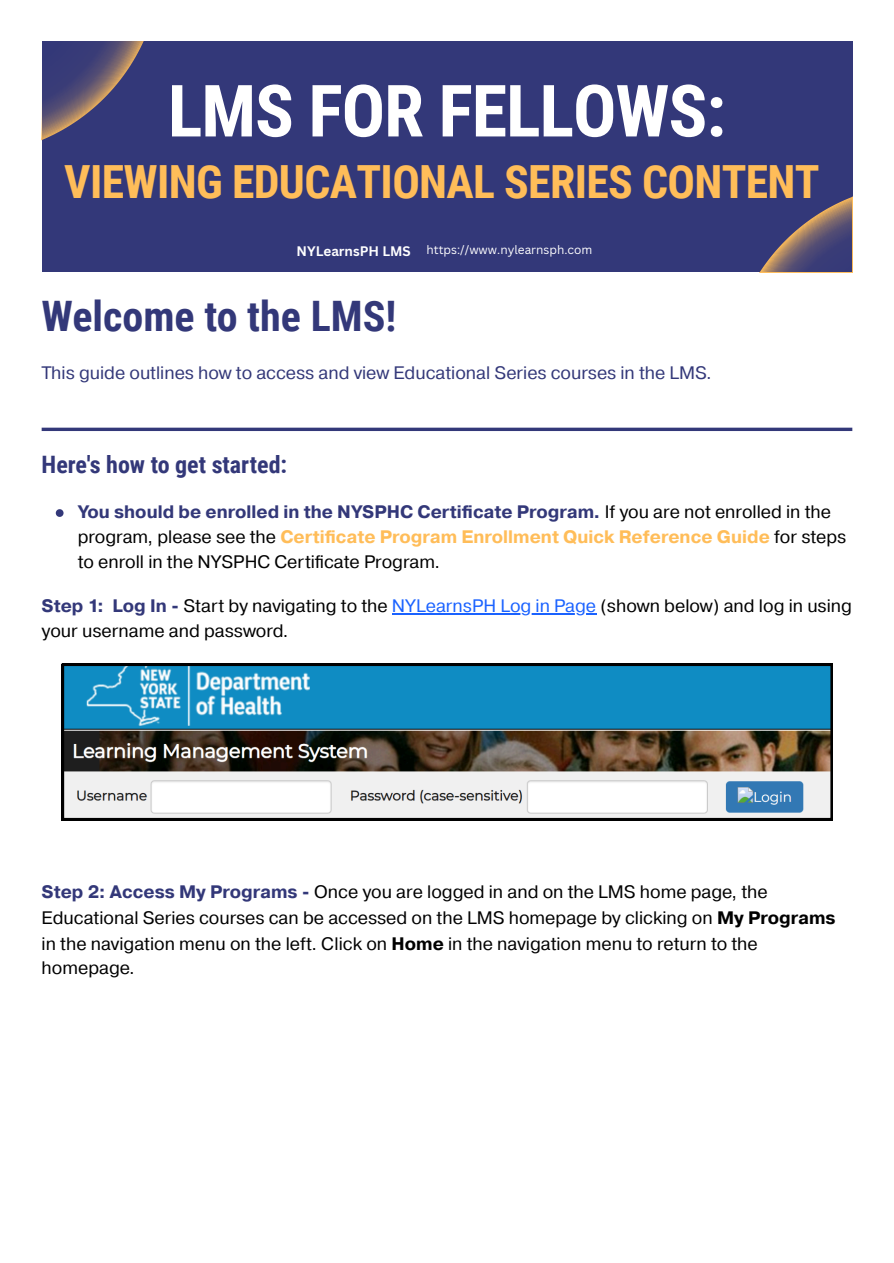
<style>
.page{position:relative;width:894px;height:1263px;background:#fff}
.page>*{position:absolute;margin:0;border:0;box-sizing:border-box;transform-origin:0 0}
.t1{font:700 72.15px "Roboto Condensed";letter-spacing:-.015em;color:#fff}
.t2{font:700 45.75px "Roboto Condensed";letter-spacing:-.015em;color:#ffbd59}
.t3{font:700 42px "Roboto Condensed";color:#333879}
.t4{font:700 24px "Roboto Condensed";color:#333879}
.t5{font:18px/25.5px "Pragmatica";color:#000}
.t6{font:18px "Pragmatica";color:#333879}
.t7{font:700 13.5px "Canva Sans";color:#fff}
.t8{font:11.85px "Canva Sans";color:#fff}
.s1{font-weight:700;color:#333879}
.s2{font-weight:700;color:#ffbd59}
.s3{color:#1a62ff}
.s4{font-weight:700}
</style>
<div class="page">
<hr style="left:392px;top:613px;width:204px;height:1px;background:#1a62ff">
<div style="left:42px;top:42px;width:810px;height:230px;background:#333879"></div>
<svg style="left:42px;top:42px;width:101px;height:98px"></svg>
<svg style="left:760px;top:197px;width:92px;height:75px"></svg>
<hr style="left:42px;top:428px;width:810px;height:3px;background:#333879">
<svg style="left:56px;top:509px;width:7px;height:8px"></svg>
<img style="left:62px;top:664px;width:769px;height:156px">
<p class="t1" style="left:168px;top:70px;width:559px">LMS FOR FELLOWS:</p>
<p class="t2" style="left:64px;top:155px;width:756px">VIEWING EDUCATIONAL SERIES CONTENT</p>
<p class="t7" style="left:296px;top:241px;width:116px">NYLearnsPH LMS</p>
<p class="t8" style="left:426px;top:241px;width:167px">https://www.nylearnsph.com</p>
<h1 class="t3" style="left:42px;top:292px;width:356px">Welcome to the LMS!</h1>
<p class="t6" style="left:42px;top:361px;width:671px">This guide outlines how to access and view Educational Series courses in the LMS.</p>
<h1 class="t4" style="left:42px;top:450px;width:247px">Here's how to get started:</h1>
<p class="t5" style="left:78px;top:499px;width:770px"><span class="s1">You should be enrolled in the NYSPHC Certificate Program.</span> If you are not enrolled in the program, please see the <span class="s2">Certificate Program Enrollment Quick Reference Guide</span> for steps to enroll in the NYSPHC Certificate Program.</p>
<h2 class="t5" style="left:42px;top:594px;width:811px;line-height:24.8px"><span class="s1">Step 1: Log In -</span> Start by navigating to the <span class="s3">NYLearnsPH Log in Page</span> (shown below) and log in using your username and password.</h2>
<h2 class="t5" style="left:42px;top:880px;width:795px"><span class="s1">Step 2: Access My Programs -</span> Once you are logged in and on the LMS home page, the Educational Series courses can be accessed on the LMS homepage by clicking on <span class="s4">My Programs </span>in the navigation menu on the left. Click on <span class="s4">Home</span> in the navigation menu to return to the homepage.</h2>
</div>
